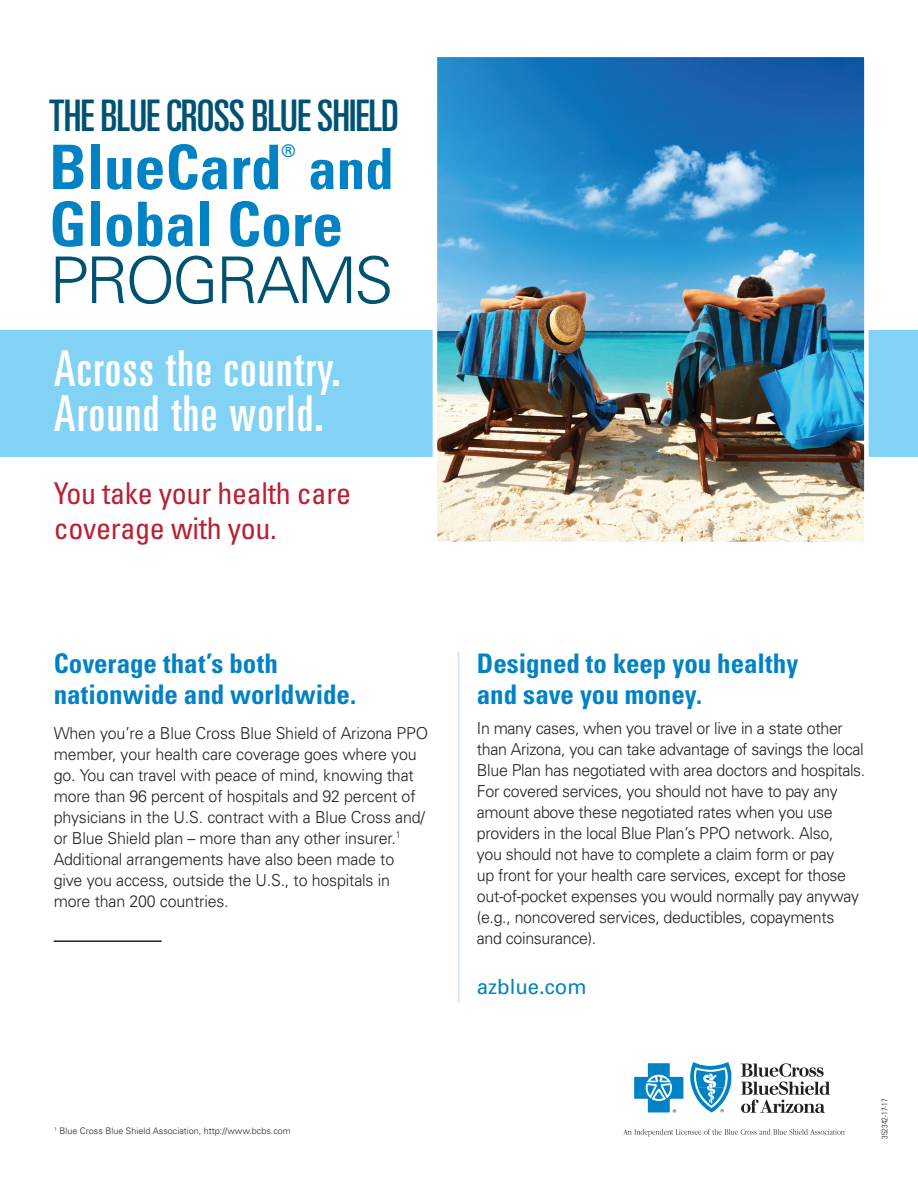
<style>
.page{position:relative;width:918px;height:1188px;background:#fff}
.page>*{position:absolute;margin:0;border:0;box-sizing:border-box;transform-origin:0 0}
.t1{font:300 64.5px "Univers";letter-spacing:-.05em;color:#005273}
.t2{font:700 condensed 61.5px "Univers";color:#0082c5}
.t3{font:ultra-condensed 49.5px/45px "Univers";letter-spacing:.03em;color:#fff}
.t4{font:ultra-condensed 43.5px "Univers";letter-spacing:-.02em;color:#005273}
.t5{font:condensed 30px/34.5px "Univers";letter-spacing:-.01em;color:#ba1f33}
.t6{font:700 condensed 27px/31.5px "Univers";color:#0082c5}
.t7{font:21px "Univers";color:#0082c5}
.t8{font:17.55px "Univers";color:#0082c5}
.t9{font:300 16.5px/21px "Univers";letter-spacing:-.02em;color:#231f20}
.t10{font:300 9px "Univers";color:#231f20}
.t11{font:300 condensed 8.1px "Univers";color:#231f20}
.s1{font-size:57px}
.s2{font-stretch:normal}
</style>
<div class="page">
<div style="left:0;top:330px;width:918px;height:127px;background:#81d2f5"></div>
<hr style="left:54px;top:940px;width:108px;height:2px;background:#231f20">
<img style="left:438px;top:58px;width:426px;height:483px">
<div style="left:433px;top:53px;width:436px;height:493px;border:4px solid #fff"></div>
<hr style="left:458px;top:652px;width:1px;height:350px;background:#d2e4f3">
<svg style="left:741px;top:1063px;width:89px;height:50px"></svg>
<svg style="left:690px;top:1062px;width:42px;height:51px"></svg>
<svg style="left:634px;top:1063px;width:49px;height:50px"></svg>
<svg style="left:623px;top:1129px;width:222px;height:8px"></svg>
<h3 class="t4" style="left:49px;top:91px;width:351px">THE BLUE CROSS BLUE SHIELD</h3>
<h2 class="t2" style="left:49px;top:130px;width:346px">BlueCard <span class="s1">and</span></h2>
<p class="t8" style="left:282px;top:139px;width:15px">®</p>
<h2 class="t2" style="left:49px;top:187px;width:295px">Global Core</h2>
<h1 class="t1" style="left:49px;top:241px;width:346px">PROGRAMS</h1>
<h3 class="t3" style="left:54px;top:345px;width:289px">Across the country.<br>Around the world.</h3>
<h3 class="t5" style="left:54px;top:475px;width:299px">You take your health care coverage with you.</h3>
<h3 class="t6" style="left:54px;top:647px;width:305px">Coverage that’s both nationwide and worldwide<span class="s2">.</span></h3>
<p class="t9" style="left:54px;top:722px;width:376px">When you’re a Blue Cross Blue Shield of Arizona PPO member, your health care coverage goes where you go. You can travel with peace of mind, knowing that more than 96 percent of hospitals and 92 percent of physicians in the U.S. contract with a Blue Cross and/ or Blue Shield plan – more than any other insurer.<sup>1<br></sup>Additional arrangements have also been made to<br>give you access, outside the U.S., to hospitals in more than 200 countries.</p>
<p class="t10" style="left:54px;top:1125px;width:238px"><sup>1</sup> Blue Cross Blue Shield Association, http://www.bcbs.com</p>
<h3 class="t6" style="left:477px;top:647px;width:323px">Designed to keep you healthy and save you money.</h3>
<p class="t9" style="left:477px;top:717px;width:390px">In many cases, when you travel or live in a state other than Arizona, you can take advantage of savings the local Blue Plan has negotiated with area doctors and hospitals.<br>For covered services, you should not have to pay any amount above these negotiated rates when you use providers in the local Blue Plan’s PPO network. Also,<br>you should not have to complete a claim form or pay<br>up front for your health care services, except for those out-of-pocket expenses you would normally pay anyway (e.g., noncovered services, deductibles, copayments<br>and coinsurance).</p>
<p class="t7" style="left:477px;top:973px;width:111px">azblue.com</p>
<p class="t11" style="left:880px;top:1139px;width:42px;rotate:-90deg">352342-17-17</p>
</div>
